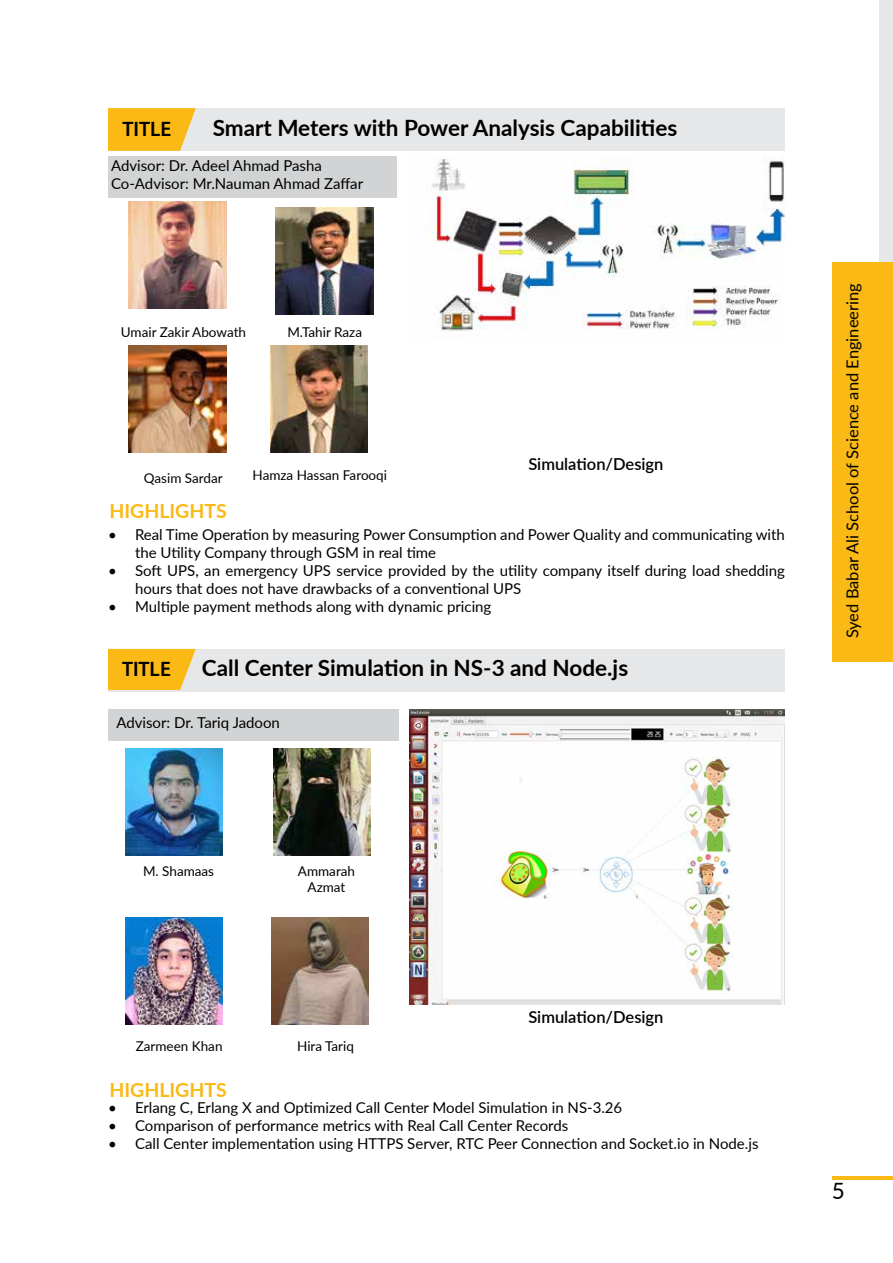
<style>
.page{position:relative;width:893px;height:1263px;background:#fff}
.page>*{position:absolute;margin:0;border:0;box-sizing:border-box;transform-origin:0 0}
.t1{font:700 22.5px "Lato";color:#000}
.t2{font:22.5px "Lato";color:#000}
.t3{font:600 21px "Myriad Pro";color:#000}
.t4{font:700 19.5px "Lato";color:#fab914}
.t5{font:16.5px "Lato";color:#000101}
.t6{font:600 16.5px "Lato";color:#000}
.t7{font:15px/18px "Lato";color:#000}
.t8{font:13.5px/16.2px "Lato";color:#000;text-align:center}
</style>
<div class="page">
<div style="left:879px;top:0;width:14px;height:301px;background:#e6e7e8"></div>
<hr style="left:832px;top:1176px;width:61px;height:3px;background:#fab914">
<div style="left:832px;top:262px;width:61px;height:400px;background:#fab914"></div>
<div style="left:108px;top:649px;width:677px;height:43px;background:#e6e7e8"></div>
<div style="left:108px;top:108px;width:677px;height:43px;background:#e6e7e8"></div>
<div style="left:109px;top:156px;width:288px;height:41px;background:#d1d3d4"></div>
<div style="left:108px;top:709px;width:290px;height:32px;background:#d1d3d4"></div>
<img style="left:409px;top:710px;width:376px;height:295px">
<img style="left:427px;top:159px;width:358px;height:172px">
<img style="left:129px;top:202px;width:97px;height:107px">
<img style="left:129px;top:345px;width:97px;height:108px">
<img style="left:125px;top:749px;width:98px;height:107px">
<img style="left:125px;top:917px;width:98px;height:107px">
<img style="left:271px;top:917px;width:98px;height:107px">
<img style="left:276px;top:207px;width:97px;height:108px">
<img style="left:270px;top:345px;width:98px;height:108px">
<img style="left:273px;top:749px;width:98px;height:107px">
<svg style="left:108px;top:108px;width:88px;height:43px;background:#f7bd28"></svg>
<svg style="left:108px;top:649px;width:88px;height:41px;background:#f8bd27"></svg>
<h2 class="t3" style="left:123px;top:115px;width:50px">TITLE</h2>
<h1 class="t1" style="left:213px;top:111px;width:466px">Smart Meters with Power Analysis Capabilities</h1>
<p class="t7" style="left:111px;top:156px;width:254px">Advisor: Dr. Adeel Ahmad Pasha<br>Co-Advisor: Mr.Nauman Ahmad Zaffar</p>
<p class="t8" style="left:121px;top:323px;width:127px">Umair Zakir Abowath</p>
<p class="t8" style="left:287px;top:323px;width:76px">M.Tahir Raza</p>
<p class="t8" style="left:144px;top:469px;width:80px">Qasim Sardar</p>
<h3 class="t4" style="left:109px;top:496px;width:119px">HIGHLIGHTS</h3>
<p class="t8" style="left:253px;top:467px;width:136px">Hamza Hassan Farooqi</p>
<p class="t6" style="left:528px;top:452px;width:137px">Simulation/Design</p>
<p class="t7" style="left:135px;top:525px;width:651px;text-indent:-27px">• Real Time Operation by measuring Power Consumption and Power Quality and communicating with the Utility Company through GSM in real time</p>
<p class="t7" style="left:135px;top:561px;width:651px;text-indent:-27px">• Soft UPS, an emergency UPS service provided by the utility company itself during load shedding hours that does not have drawbacks of a conventional UPS</p>
<p class="t7" style="left:108px;top:597px;width:385px">• Multiple payment methods along with dynamic pricing</p>
<h2 class="t3" style="left:122px;top:655px;width:50px">TITLE</h2>
<h1 class="t1" style="left:202px;top:651px;width:428px">Call Center Simulation in NS-3 and Node.js</h1>
<p class="t7" style="left:116px;top:713px;width:165px">Advisor: Dr. Tariq Jadoon</p>
<p class="t5" style="left:841px;top:638px;width:357px;rotate:-90deg">Syed Babar Ali School of Science and Engineering</p>
<p class="t8" style="left:143px;top:862px;width:72px">M. Shamaas</p>
<p class="t8" style="left:298px;top:862px;width:59px">Ammarah<br>Azmat</p>
<p class="t8" style="left:136px;top:1037px;width:88px">Zarmeen Khan</p>
<p class="t8" style="left:297px;top:1037px;width:58px">Hira Tariq</p>
<h3 class="t4" style="left:109px;top:1076px;width:119px">HIGHLIGHTS</h3>
<p class="t6" style="left:528px;top:1005px;width:137px">Simulation/Design</p>
<p class="t7" style="left:108px;top:1098px;width:516px">• Erlang C, Erlang X and Optimized Call Center Model Simulation in NS-3.26</p>
<p class="t7" style="left:108px;top:1116px;width:462px">• Comparison of performance metrics with Real Call Center Records</p>
<p class="t7" style="left:108px;top:1134px;width:652px">• Call Center implementation using HTTPS Server, RTC Peer Connection and Socket.io in Node.js</p>
<h1 class="t2" style="left:832px;top:1175px;width:15px">5</h1>
</div>
